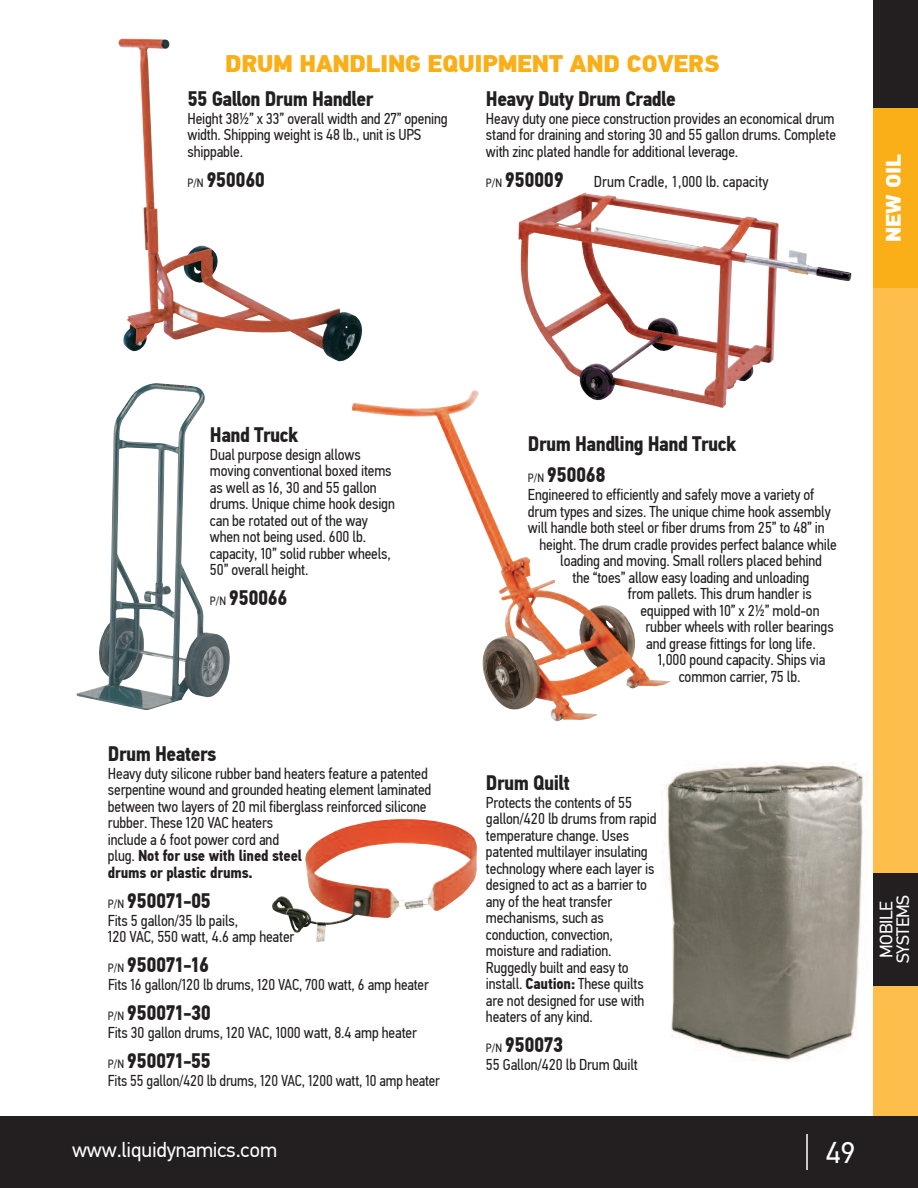
<style>
.page{position:relative;width:918px;height:1188px;background:#fff}
.page>*{position:absolute;margin:0;border:0;box-sizing:border-box;transform-origin:0 0}
.t1{font:30px "PF Din Text Pro";color:#fff}
.t2{font:900 24px "PF Din Text Pro";letter-spacing:-.02em;color:#faaf18}
.t3{font:700 21px/31.5px "PF Din Text Cond Pro";letter-spacing:-.025em;color:#231f20}
.t4{font:21px "PF Din Text Pro";letter-spacing:-.01em;color:#fff}
.t5{font:900 21px "PF Din Text Pro";letter-spacing:-.01em;color:#fff}
.t6{font:18px/16.5px "PF Din Text Pro";letter-spacing:-.02em;color:#fff;text-align:center}
.t7{font:15.75px/16.5px "PF Din Text Cond Pro";letter-spacing:-.01em;color:#231f20}
.s1{font-weight:400;font-size:12px}
.s2{font-weight:700}
</style>
<div class="page">
<div style="left:873px;top:108px;width:45px;height:180px;background:#faaf18"></div>
<div style="left:873px;top:0;width:45px;height:108px;background:#231f20"></div>
<div style="left:873px;top:288px;width:45px;height:828px;background:#fdbe4c"></div>
<div style="left:0;top:1116px;width:918px;height:72px;background:#231f20"></div>
<hr style="left:806px;top:1134px;width:2px;height:36px;background:#fff">
<div style="left:873px;top:873px;width:45px;height:113px;background:#231f20"></div>
<img style="left:664px;top:762px;width:204px;height:299px">
<img style="left:519px;top:192px;width:332px;height:216px">
<img style="left:119px;top:39px;width:243px;height:322px">
<img style="left:352px;top:390px;width:319px;height:332px">
<img style="left:76px;top:383px;width:154px;height:327px">
<img style="left:272px;top:819px;width:205px;height:123px">
<h2 class="t2" style="left:225px;top:54px;width:496px">DRUM HANDLING EQUIPMENT AND COVERS</h2>
<h3 class="t3" style="left:486px;top:85px;width:191px">Heavy Duty Drum Cradle</h3>
<p class="t7" style="left:486px;top:112px;width:352px;text-align:justify">Heavy duty one piece construction provides an economical drum stand for draining and storing 30 and 55 gallon drums. Complete with zinc plated handle for additional leverage.</p>
<h3 class="t3" style="left:486px;top:166px;width:79px"><span class="s1">P/N</span> 950009</h3>
<p class="t7" style="left:594px;top:175px;width:176px">Drum Cradle, 1,000 lb. capacity</p>
<h3 class="t3" style="left:187px;top:85px;width:187px">55 Gallon Drum Handler</h3>
<p class="t7" style="left:187px;top:112px;width:262px">Height 38½” x 33” overall width and 27” opening width. Shipping weight is 48 lb., unit is UPS shippable.</p>
<h3 class="t3" style="left:187px;top:166px;width:79px"><span class="s1">P/N</span> 950060</h3>
<h3 class="t5" style="left:885px;top:242px;width:89px;rotate:-90deg">NEW OIL</h3>
<h3 class="t3" style="left:210px;top:421px;width:90px">Hand Truck</h3>
<p class="t7" style="left:210px;top:448px;width:186px">Dual purpose design allows moving conventional boxed items as well as 16, 30 and 55 gallon drums. Unique chime hook design can be rotated out of the way when not being used. 600 lb. capacity, 10” solid rubber wheels,<br>50” overall height.</p>
<h3 class="t3" style="left:210px;top:584px;width:79px"><span class="s1">P/N</span> 950066</h3>
<h3 class="t3" style="left:108px;top:740px;width:110px">Drum Heaters</h3>
<p class="t7" style="left:108px;top:767px;width:325px">Heavy duty silicone rubber band heaters feature a patented serpentine wound and grounded heating element laminated between two layers of 20 mil fiberglass reinforced silicone rubber. These 120 VAC heaters<br>include a 6 foot power cord and<br>plug. <span class="s2">Not for use with lined steel<br>drums or plastic drums.</span></p>
<h3 class="t3" style="left:108px;top:887px;width:105px"><span class="s1">P/N</span> 950071-05</h3>
<p class="t7" style="left:108px;top:914px;width:188px">Fits 5 gallon/35 lb pails,<br>120 VAC, 550 watt, 4.6 amp heater</p>
<h3 class="t3" style="left:108px;top:951px;width:103px"><span class="s1">P/N</span> 950071-16</h3>
<p class="t7" style="left:108px;top:978px;width:322px">Fits 16 gallon/120 lb drums, 120 VAC, 700 watt, 6 amp heater</p>
<h3 class="t3" style="left:108px;top:999px;width:105px"><span class="s1">P/N</span> 950071-30</h3>
<p class="t7" style="left:108px;top:1026px;width:310px">Fits 30 gallon drums, 120 VAC, 1000 watt, 8.4 amp heater</p>
<h3 class="t3" style="left:108px;top:1047px;width:104px"><span class="s1">P/N</span> 950071-55</h3>
<p class="t7" style="left:108px;top:1074px;width:333px">Fits 55 gallon/420 lb drums, 120 VAC, 1200 watt, 10 amp heater</p>
<h3 class="t3" style="left:528px;top:430px;width:210px">Drum Handling Hand Truck<br><span class="s1">P/N</span> 950068</h3>
<p class="t7" style="left:528px;top:488px;width:288px">Engineered to efficiently and safely move a variety of</p>
<p class="t7" style="left:528px;top:505px;width:304px">drum types and sizes. The unique chime hook assembly</p>
<p class="t7" style="left:528px;top:521px;width:298px">will handle both steel or fiber drums from 25” to 48” in</p>
<p class="t7" style="left:539px;top:538px;width:299px">height. The drum cradle provides perfect balance while</p>
<p class="t7" style="left:560px;top:554px;width:263px">loading and moving. Small rollers placed behind</p>
<p class="t7" style="left:573px;top:571px;width:238px">the “toes” allow easy loading and unloading</p>
<p class="t7" style="left:628px;top:587px;width:185px">from pallets. This drum handler is</p>
<p class="t7" style="left:640px;top:604px;width:181px">equipped with 10” x 2½” mold-on</p>
<p class="t7" style="left:646px;top:620px;width:190px">rubber wheels with roller bearings</p>
<p class="t7" style="left:646px;top:637px;width:171px">and grease fittings for long life.</p>
<p class="t7" style="left:658px;top:653px;width:169px">1,000 pound capacity. Ships via</p>
<p class="t7" style="left:679px;top:670px;width:123px">common carrier, 75 lb.</p>
<h3 class="t3" style="left:486px;top:769px;width:85px">Drum Quilt</h3>
<p class="t7" style="left:486px;top:796px;width:172px">Protects the contents of 55 gallon/420 lb drums from rapid temperature change. Uses patented multilayer insulating technology where each layer is designed to act as a barrier to any of the heat transfer mechanisms, such as conduction, convection, moisture and radiation.<br>Ruggedly built and easy to install. <span class="s2">Caution:</span> These quilts are not designed for use with heaters of any kind.</p>
<h3 class="t3" style="left:486px;top:1031px;width:79px"><span class="s1">P/N</span> 950073</h3>
<p class="t7" style="left:486px;top:1058px;width:153px">55 Gallon/420 lb Drum Quilt</p>
<h3 class="t4" style="left:72px;top:1142px;width:207px">www.liquidynamics.com</h3>
<h1 class="t1" style="left:826px;top:1141px;width:31px">49</h1>
<p class="t6" style="left:880px;top:963px;width:70px;rotate:-90deg">MOBILE<br>SYSTEMS</p>
</div>
